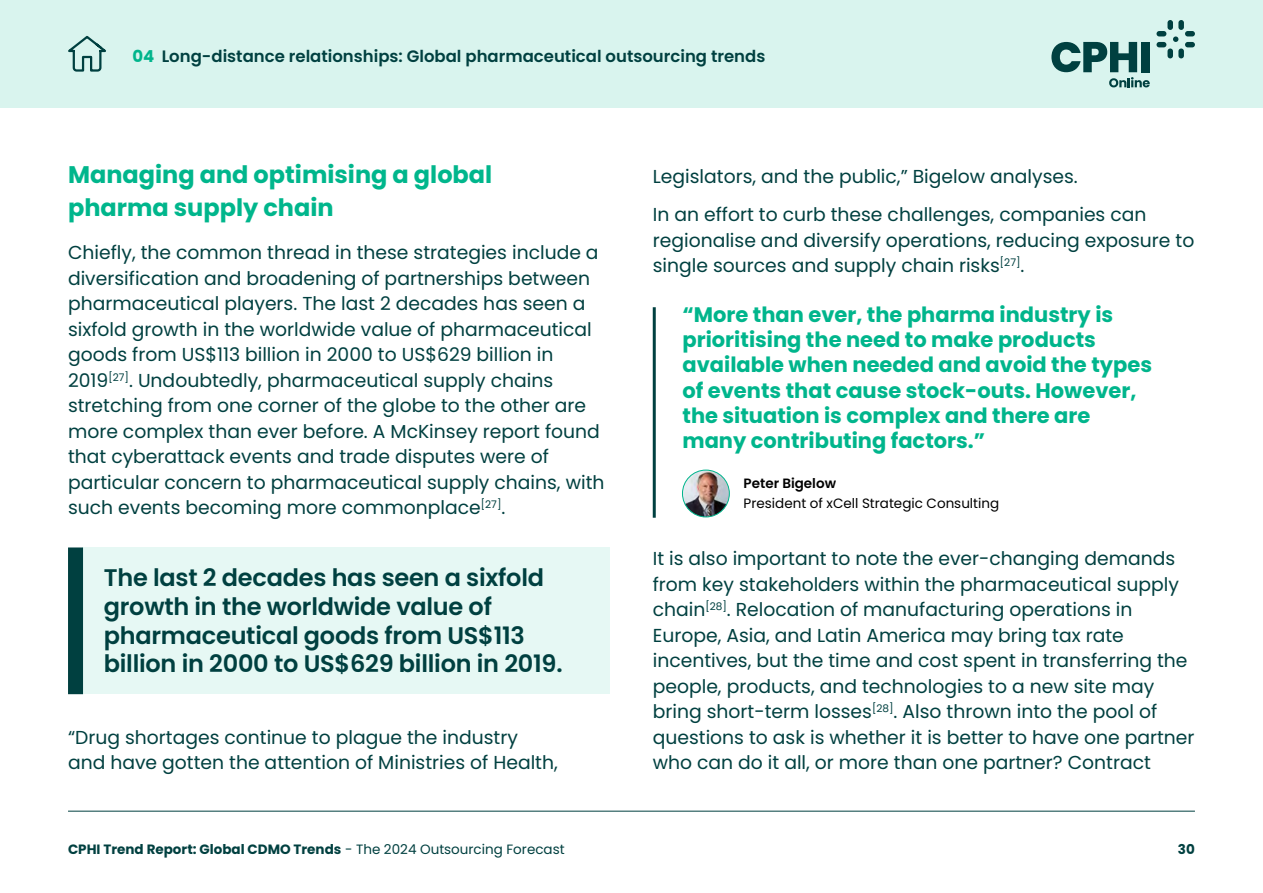
<style>
.page{position:relative;width:1263px;height:893px;background:#fff}
.page>*{position:absolute;margin:0;border:0;box-sizing:border-box;transform-origin:0 0}
.t1{font:600 24px/28.8px "Poppins";letter-spacing:-.01em;color:#004040}
.t2{font:700 24px/33px "Poppins";color:#00b68c}
.t3{font:700 21px/25.2px "Poppins";color:#00b58c}
.t4{font:18.75px/25.5px "Poppins";color:#004040}
.t5{font:600 16.5px "Poppins";color:#004040}
.t6{font:700 13.5px "Poppins";color:#004040}
.t7{font:13.5px "Poppins";color:#000}
.t8{font:600 13.5px "Poppins";color:#000}
.s1{font-weight:700;color:#00b58c}
.s2{font-weight:400}
</style>
<div class="page">
<div style="left:0;top:0;width:1263px;height:107px;background:#d9f4ee"></div>
<hr style="left:68px;top:811px;width:1127px;height:1px;background:#004040">
<div style="left:1156px;top:42px;width:10px;height:5px;background:#004040;border-radius:3px"></div>
<div style="left:1156px;top:31px;width:10px;height:5px;background:#004040;border-radius:3px"></div>
<div style="left:1185px;top:42px;width:10px;height:5px;background:#004040;border-radius:3px"></div>
<div style="left:1185px;top:31px;width:10px;height:5px;background:#004040;border-radius:3px"></div>
<svg style="left:1173px;top:36px;width:5px;height:6px"></svg>
<div style="left:1167px;top:20px;width:6px;height:10px;background:#004040;border-radius:3px"></div>
<div style="left:1178px;top:20px;width:6px;height:10px;background:#004040;border-radius:3px"></div>
<div style="left:1167px;top:49px;width:6px;height:9px;background:#004040;border-radius:3px"></div>
<div style="left:1178px;top:49px;width:6px;height:9px;background:#004040;border-radius:3px"></div>
<svg style="left:1051px;top:42px;width:99px;height:45px"></svg>
<div style="left:1141px;top:42px;width:9px;height:30px;background:#004040"></div>
<hr style="left:653px;top:307px;width:3px;height:211px;background:#004040">
<img style="left:682px;top:470px;width:47px;height:47px;border-radius:23px">
<div style="left:682px;top:470px;width:48px;height:47px;border:1px solid #00b58c;border-radius:50%"></div>
<div style="left:83px;top:547px;width:527px;height:147px;background:#e6f8f4"></div>
<div style="left:68px;top:547px;width:15px;height:147px;background:#004040"></div>
<svg style="left:68px;top:36px;width:38px;height:36px"></svg>
<p class="t5" style="left:132px;top:46px;width:634px"><span class="s1">04</span> Long-distance relationships: Global pharmaceutical outsourcing trends</p>
<p class="t2" style="left:68px;top:158px;width:426px">Managing and optimising a global pharma supply chain</p>
<p class="t4" style="left:68px;top:240px;width:538px">Chiefly, the common thread in these strategies include a diversification and broadening of partnerships between pharmaceutical players. The last 2 decades has seen a sixfold growth in the worldwide value of pharmaceutical goods from US$113 billion in 2000 to US$629 billion in 2019<sup>[27]</sup>. Undoubtedly, pharmaceutical supply chains stretching from one corner of the globe to the other are more complex than ever before. A McKinsey report found that cyberattack events and trade disputes were of particular concern to pharmaceutical supply chains, with such events becoming more commonplace<sup>[27]</sup>.</p>
<p class="t1" style="left:104px;top:563px;width:460px">The last 2 decades has seen a sixfold growth in the worldwide value of pharmaceutical goods from US$113 billion in 2000 to US$629 billion in 2019.</p>
<p class="t4" style="left:68px;top:725px;width:491px">“Drug shortages continue to plague the industry and have gotten the attention of Ministries of Health,</p>
<p class="t4" style="left:653px;top:157px;width:495px;line-height:38.2px">Legislators, and the public,” Bigelow analyses.<br>In an effort to curb these challenges, companies can</p>
<p class="t4" style="left:653px;top:227px;width:543px">regionalise and diversify operations, reducing exposure to single sources and supply chain risks<sup>[27]</sup>.</p>
<p class="t3" style="left:682px;top:302px;width:471px">“More than ever, the pharma industry is prioritising the need to make products available when needed and avoid the types of events that cause stock-outs. However, the situation is complex and there are many contributing factors.”</p>
<p class="t8" style="left:744px;top:476px;width:94px">Peter Bigelow</p>
<p class="t7" style="left:744px;top:495px;width:257px">President of xCell Strategic Consulting</p>
<p class="t4" style="left:653px;top:546px;width:543px">It is also important to note the ever-changing demands from key stakeholders within the pharmaceutical supply chain<sup>[28]</sup>. Relocation of manufacturing operations in Europe, Asia, and Latin America may bring tax rate incentives, but the time and cost spent in transferring the people, products, and technologies to a new site may bring short-term losses<sup>[28]</sup>. Also thrown into the pool of questions to ask is whether it is better to have one partner who can do it all, or more than one partner? Contract</p>
<p class="t6" style="left:68px;top:842px;width:498px">CPHI Trend Report: Global CDMO Trends <span class="s2">- The 2024 Outsourcing Forecast</span></p>
<p class="t6" style="left:1178px;top:842px;width:18px">30</p>
</div>
